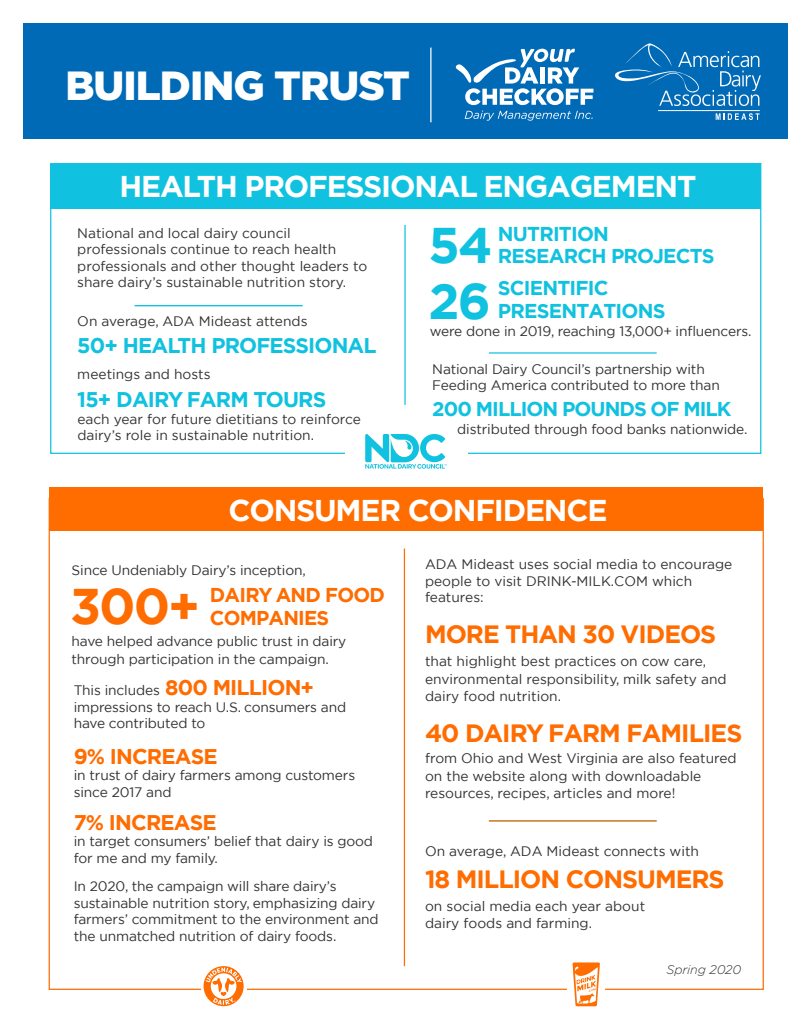
<style>
.page{position:relative;width:810px;height:1035px;background:#fff}
.page>*{position:absolute;margin:0;border:0;box-sizing:border-box;transform-origin:0 0}
.t1{font:700 50px "Gotham";color:#ff6c00}
.t2{font:700 50px "Gotham";color:#10c2df}
.t3{font:900 40.62px "Gotham";letter-spacing:-.025em;color:#fff}
.t4{font:700 30px "Gotham";letter-spacing:-.04em;color:#fff}
.t5{font:700 25px "Gotham";letter-spacing:-.04em;color:#ff6c00}
.t6{font:700 21.25px "Gotham";letter-spacing:-.04em;color:#10c2df}
.t7{font:700 21.25px "Gotham";letter-spacing:-.04em;color:#ff6c00}
.t8{font:700 20px/22.5px "Gotham";letter-spacing:-.04em;color:#10c2df}
.t9{font:700 20px/22.5px "Gotham";letter-spacing:-.04em;color:#ff6c00}
.t10{font:13.75px/16.5px "Gotham";letter-spacing:-.01em;color:#333232}
.t11{font:italic 300 12.5px "Gotham";letter-spacing:-.01em;color:#333232}
.s1{font-weight:700;font-size:21.25px;color:#ff6c00}
</style>
<div class="page">
<hr style="left:135px;top:305px;width:167px;height:1px;background:#10c2df">
<hr style="left:489px;top:820px;width:168px;height:2px;background:#ff6c00">
<div style="left:49px;top:487px;width:714px;height:44px;background:#ff6c00"></div>
<div style="left:51px;top:164px;width:710px;height:44px;background:#10c2df"></div>
<div style="left:23px;top:23px;width:765px;height:115px;background:#006ab6"></div>
<svg style="left:465px;top:111px;width:128px;height:10px"></svg>
<svg style="left:456px;top:49px;width:137px;height:56px"></svg>
<hr style="left:430px;top:48px;width:2px;height:74px;background:#fff">
<svg style="left:365px;top:434px;width:82px;height:35px"></svg>
<svg style="left:615px;top:43px;width:146px;height:63px"></svg>
<hr style="left:658px;top:110px;width:102px;height:1px;background:#fff">
<svg style="left:716px;top:113px;width:44px;height:7px"></svg>
<hr style="left:404px;top:549px;width:1px;height:417px;background:#ff6c00">
<hr style="left:404px;top:225px;width:2px;height:180px;background:#10c2df">
<svg style="left:204px;top:966px;width:40px;height:40px"></svg>
<svg style="left:573px;top:962px;width:27px;height:44px"></svg>
<hr style="left:489px;top:352px;width:168px;height:2px;background:#10c2df">
<h2 class="t3" style="left:65px;top:68px;width:346px">BUILDING TRUST</h2>
<h3 class="t4" style="left:120px;top:173px;width:578px">HEALTH PROFESSIONAL ENGAGEMENT</h3>
<p class="t10" style="left:77px;top:226px;width:292px">National and local dairy council professionals continue to reach health professionals and other thought leaders to share dairy’s sustainable nutrition story.</p>
<p class="t10" style="left:77px;top:312px;width:232px">On average, ADA Mideast attends</p>
<h3 class="t6" style="left:77px;top:336px;width:301px">50+ HEALTH PROFESSIONAL</h3>
<p class="t10" style="left:77px;top:366px;width:135px">meetings and hosts</p>
<h3 class="t6" style="left:77px;top:390px;width:251px">15+ DAIRY FARM TOURS</h3>
<p class="t10" style="left:77px;top:412px;width:285px">each year for future dietitians to reinforce dairy’s role in sustainable nutrition.</p>
<h1 class="t2" style="left:429px;top:223px;width:65px">54</h1>
<h3 class="t8" style="left:498px;top:223px;width:218px">NUTRITION<br>RESEARCH PROJECTS</h3>
<h3 class="t8" style="left:498px;top:278px;width:169px">SCIENTIFIC<br>PRESENTATIONS</h3>
<p class="t10" style="left:430px;top:323px;width:323px">were done in 2019, reaching 13,000+ influencers.</p>
<p class="t10" style="left:432px;top:361px;width:289px">National Dairy Council’s partnership with<br>Feeding America contributed to more than</p>
<p class="t10" style="left:457px;top:421px;width:292px">distributed through food banks nationwide.</p>
<h1 class="t2" style="left:429px;top:279px;width:64px">26</h1>
<h3 class="t8" style="left:432px;top:398px;width:301px">200 MILLION POUNDS OF MILK</h3>
<h3 class="t4" style="left:228px;top:497px;width:381px">CONSUMER CONFIDENCE</h3>
<p class="t10" style="left:72px;top:562px;width:236px">Since Undeniably Dairy’s inception,</p>
<h1 class="t1" style="left:70px;top:584px;width:132px">300+</h1>
<h3 class="t9" style="left:210px;top:585px;width:177px">DAIRY AND FOOD<br>COMPANIES</h3>
<p class="t10" style="left:72px;top:632px;width:276px;line-height:17.5px">have helped advance public trust in dairy through participation in the campaign.</p>
<p class="t10" style="left:74px;top:683px;width:274px">This includes <span class="s1">800 MILLION+ </span>impressions to reach U.S. consumers and have contributed to</p>
<h3 class="t7" style="left:74px;top:747px;width:146px">9% INCREASE</h3>
<p class="t10" style="left:74px;top:768px;width:283px">in trust of dairy farmers among customers since 2017 and</p>
<h3 class="t7" style="left:74px;top:813px;width:145px">7% INCREASE</h3>
<p class="t10" style="left:74px;top:833px;width:301px">in target consumers’ belief that dairy is good for me and my family.</p>
<p class="t10" style="left:74px;top:879px;width:307px">In 2020, the campaign will share dairy’s sustainable nutrition story, emphasizing dairy farmers’ commitment to the environment and the unmatched nutrition of dairy foods.</p>
<p class="t10" style="left:425px;top:557px;width:309px">ADA Mideast uses social media to encourage people to visit DRINK-MILK.COM which features:</p>
<h3 class="t5" style="left:425px;top:623px;width:293px">MORE THAN 30 VIDEOS</h3>
<p class="t10" style="left:425px;top:652px;width:303px;line-height:17.5px">that highlight best practices on cow care, environmental responsibility, milk safety and dairy food nutrition.</p>
<h3 class="t5" style="left:425px;top:722px;width:319px">40 DAIRY FARM FAMILIES</h3>
<p class="t10" style="left:425px;top:749px;width:313px;line-height:17.5px">from Ohio and West Virginia are also featured on the website along with downloadable resources, recipes, articles and more!</p>
<p class="t10" style="left:425px;top:842px;width:275px">On average, ADA Mideast connects with</p>
<h3 class="t5" style="left:425px;top:868px;width:301px">18 MILLION CONSUMERS</h3>
<p class="t10" style="left:425px;top:898px;width:222px">on social media each year about dairy foods and farming.</p>
<p class="t11" style="left:667px;top:964px;width:76px">Spring 2020</p>
</div>
